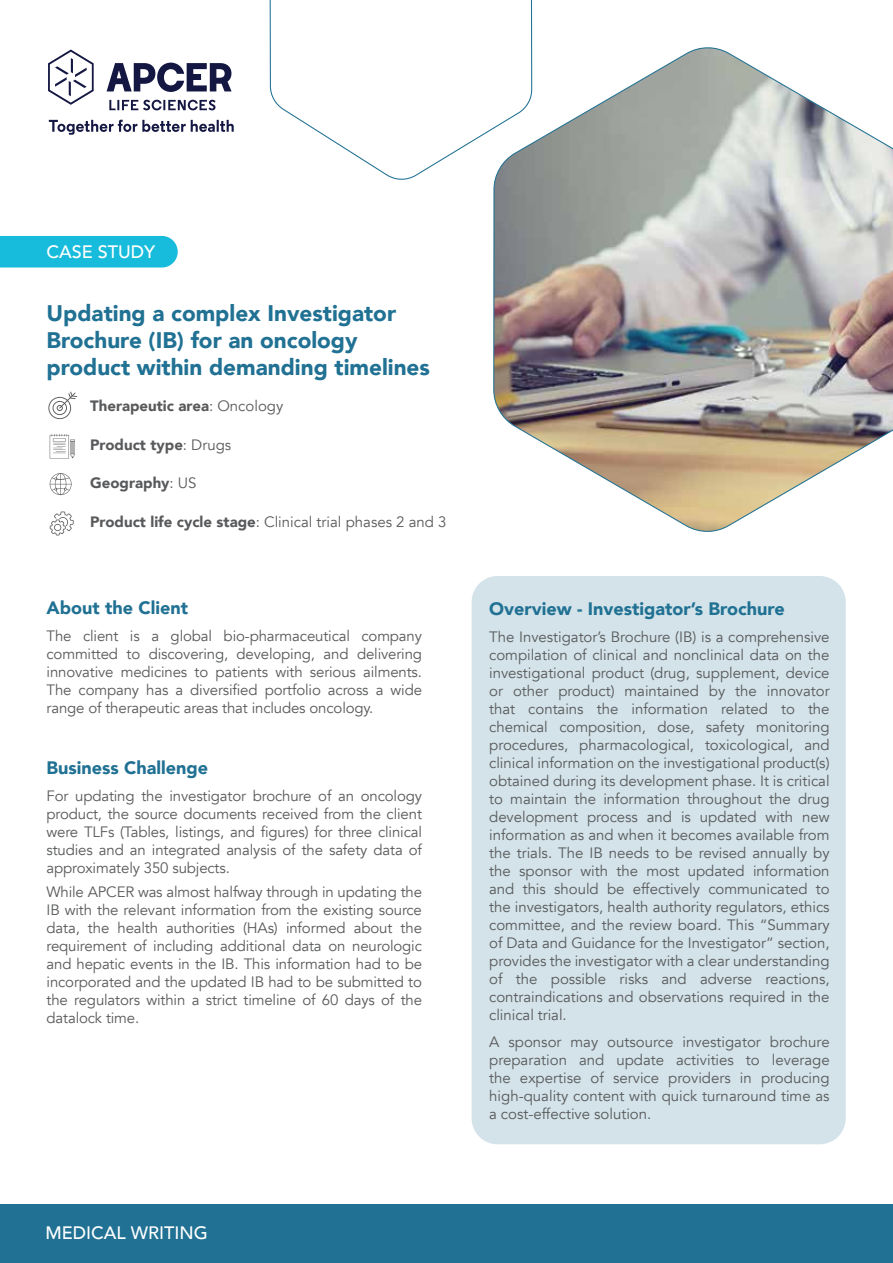
<style>
.page{position:relative;width:893px;height:1263px;background:#fff}
.page>*{position:absolute;margin:0;border:0;box-sizing:border-box;transform-origin:0 0}
.t1{font:900 22.5px/27px "Avenir";color:#207193}
.t2{font:900 18px "Avenir";color:#207193}
.t3{font:500 18px "Avenir";letter-spacing:-.005em;color:#fff}
.t4{font:15px/18px "Avenir";letter-spacing:-.01em;color:#58595b;text-align:justify}
.t5{font:900 15px "Avenir";color:#58595b}
.s1{font-weight:400}
.s2{font-weight:900}
</style>
<div class="page">
<div style="left:472px;top:576px;width:374px;height:568px;background:#d3e3e9;border-radius:26px"></div>
<svg style="left:48px;top:50px;width:46px;height:55px"></svg>
<svg style="left:107px;top:63px;width:125px;height:29px"></svg>
<svg style="left:109px;top:100px;width:107px;height:10px"></svg>
<svg style="left:49px;top:120px;width:185px;height:15px"></svg>
<div style="left:0;top:236px;width:178px;height:31px;background:#17bcdc"></div>
<svg style="left:48px;top:392px;width:29px;height:27px"></svg>
<svg style="left:50px;top:473px;width:22px;height:22px"></svg>
<svg style="left:50px;top:434px;width:25px;height:24px"></svg>
<svg style="left:50px;top:511px;width:24px;height:24px"></svg>
<div style="left:0;top:1204px;width:893px;height:59px;background:#207193"></div>
<svg style="left:269px;top:0;width:224px;height:180px"></svg>
<img style="left:493px;top:0;width:400px;height:532px">
<p class="t3" style="left:47px;top:236px;width:110px">CASE STUDY</p>
<h1 class="t1" style="left:47px;top:299px;width:385px">Updating a complex Investigator<br>Brochure (IB) for an oncology product within demanding timelines</h1>
<p class="t5" style="left:90px;top:393px;width:195px">Therapeutic area<span class="s1">: Oncology</span></p>
<p class="t5" style="left:90px;top:432px;width:143px">Product type<span class="s1">: Drugs</span></p>
<p class="t5" style="left:90px;top:470px;width:108px">Geography<span class="s1">: US</span></p>
<p class="t4" style="left:90px;top:513px;width:358px"><span class="s2">Product life cycle stage</span>: Clinical trial phases 2 and 3</p>
<p class="t2" style="left:47px;top:592px;width:143px">About the Client</p>
<p class="t4" style="left:47px;top:627px;width:377px">The client is a global bio-pharmaceutical company committed to discovering, developing, and delivering innovative medicines to patients with serious ailments.<br>The company has a diversified portfolio across a wide range of therapeutic areas that includes oncology.</p>
<p class="t2" style="left:47px;top:752px;width:163px">Business Challenge</p>
<p class="t4" style="left:47px;top:787px;width:377px">For updating the investigator brochure of an oncology product, the source documents received from the client were TLFs (Tables, listings, and figures) for three clinical studies and an integrated analysis of the safety data of approximately 350 subjects.</p>
<p class="t4" style="left:47px;top:883px;width:377px">While APCER was almost halfway through in updating the IB with the relevant information from the existing source data, the health authorities (HAs) informed about the requirement of including additional data on neurologic and hepatic events in the IB. This information had to be incorporated and the updated IB had to be submitted to the regulators within a strict timeline of 60 days of the datalock time.</p>
<p class="t3" style="left:45px;top:1217px;width:164px">MEDICAL WRITING</p>
<p class="t2" style="left:489px;top:594px;width:297px">Overview - Investigator’s Brochure</p>
<p class="t4" style="left:489px;top:628px;width:342px">The Investigator’s Brochure (IB) is a comprehensive compilation of clinical and nonclinical data on the investigational product (drug, supplement, device or other product) maintained by the innovator that contains the information related to the chemical composition, dose, safety monitoring procedures, pharmacological, toxicological, and clinical information on the investigational product(s) obtained during its development phase. It is critical to maintain the information throughout the drug development process and is updated with new information as and when it becomes available from the trials. The IB needs to be revised annually by the sponsor with the most updated information and this should be effectively communicated to the investigators, health authority regulators, ethics committee, and the review board. This “Summary of Data and Guidance for the Investigator” section, provides the investigator with a clear understanding of the possible risks and adverse reactions, contraindications and observations required in the clinical trial.</p>
<p class="t4" style="left:489px;top:1033px;width:342px">A sponsor may outsource investigator brochure preparation and update activities to leverage the expertise of service providers in producing high-quality content with quick turnaround time as a cost-effective solution.</p>
</div>
